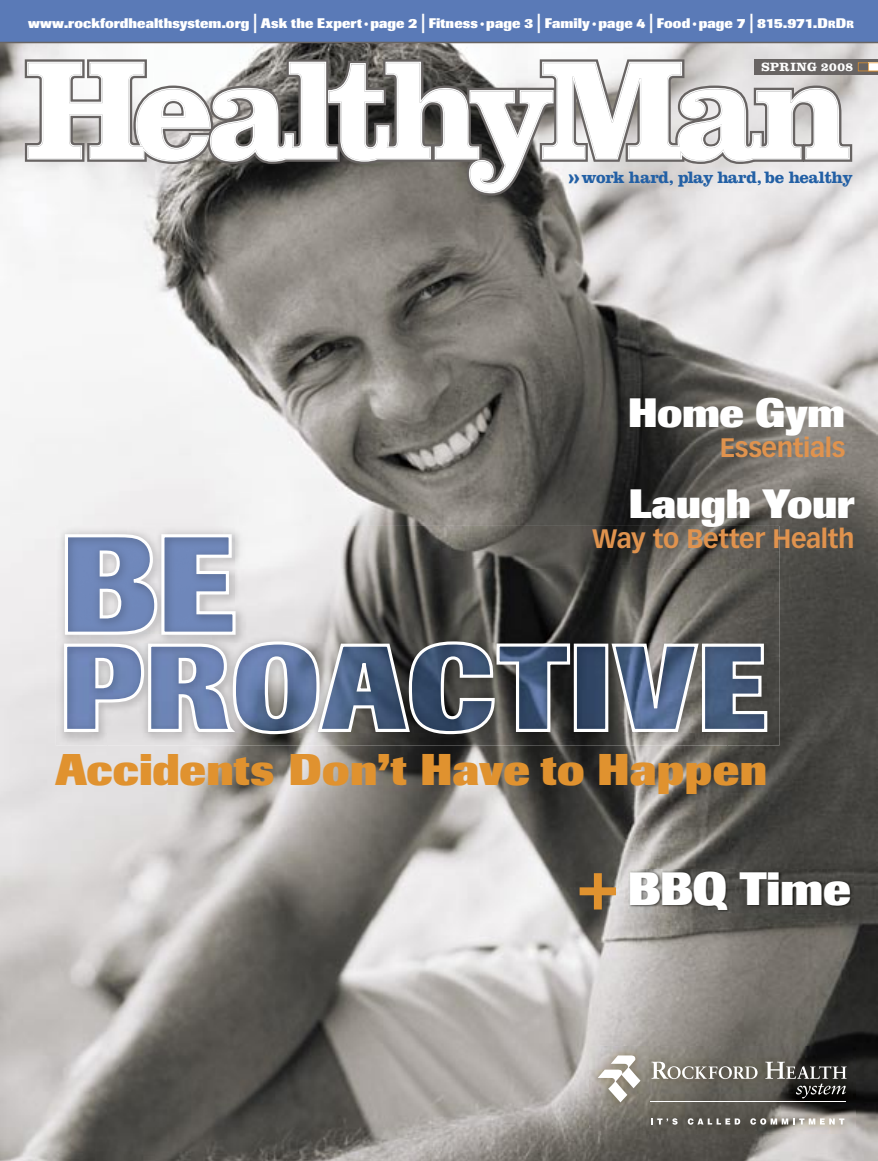
<style>
.page{position:relative;width:878px;height:1161px;background:#fff}
.page>*{position:absolute;margin:0;border:0;box-sizing:border-box;transform-origin:0 0}
.t1{font:800 46.2px "Imago";letter-spacing:-.01em;color:#fff}
.t2{font:800 43.95px "Imago";letter-spacing:.01em;color:#e0922f}
.t3{font:800 40.5px "Imago";letter-spacing:-.01em;color:#fff}
.t4{font:700 26.25px "Vectora LH";letter-spacing:-.015em;color:#e0934e}
.t5{font:700 17.1px "Clarendon";letter-spacing:-.03em;color:#2360a5}
.t6{font:800 13.8px "Imago";letter-spacing:.005em;color:#fff}
.t7{font:700 12.45px "Clarendon";letter-spacing:.035em;color:#fff}
.s1{font-size:19.35px}
.s2{font-size:11.1px}
.s3{font-size:10.35px}
.s4{font-size:26.25px}
</style>
<div class="page">
<img style="left:0;top:43px;width:878px;height:1118px">
<div style="left:0;top:0;width:878px;height:43px;background:#5a7ab7"></div>
<img style="left:589px;top:1046px;width:266px;height:87px">
<svg style="left:651px;top:1062px;width:106px;height:17px;background:#96938a"></svg>
<svg style="left:765px;top:1062px;width:81px;height:37px;background:#51504d"></svg>
<hr style="left:650px;top:1101px;width:195px;height:1px;background:#fff">
<svg style="left:597px;top:1055px;width:43px;height:47px"></svg>
<svg style="left:651px;top:1118px;width:26px;height:7px"></svg>
<svg style="left:687px;top:1118px;width:53px;height:7px"></svg>
<svg style="left:750px;top:1118px;width:94px;height:7px"></svg>
<svg style="left:22px;top:55px;width:856px;height:144px"></svg>
<svg style="left:579px;top:873px;width:37px;height:37px"></svg>
<img style="left:56px;top:526px;width:723px;height:44px">
<img style="left:56px;top:570px;width:51px;height:176px">
<img style="left:571px;top:570px;width:208px;height:88px">
<img style="left:727px;top:658px;width:52px;height:88px">
<img style="left:107px;top:733px;width:620px;height:13px">
<img style="left:571px;top:643px;width:38px;height:90px">
<svg style="left:62px;top:532px;width:509px;height:204px;background:#858c9a"></svg>
<div style="left:573px;top:644px;width:35px;height:88px;border:3px solid #fff"></div>
<svg style="left:609px;top:641px;width:159px;height:93px;background:#6f7a8c"></svg>
<img style="left:629px;top:870px;width:224px;height:42px">
<p class="t6" style="left:28px;top:15px;width:827px">www.rockfordhealthsystem.org <span class="s1">|</span> Ask the Expert <span class="s2">•</span> page 2 <span class="s1">|</span> Fitness <span class="s2">•</span> page 3 <span class="s1">|</span> Family <span class="s2">•</span> page 4 <span class="s1">|</span> Food <span class="s2">•</span> page 7 <span class="s1">|</span> 815.971.D<span class="s3">R</span>D<span class="s3">R</span></p>
<p class="t7" style="left:761px;top:59px;width:93px">SPRING 2008</p>
<p class="t5" style="left:567px;top:167px;width:287px"><span class="s4">»</span>work hard, play hard, be healthy</p>
<h3 class="t3" style="left:628px;top:388px;width:219px">Home Gym</h3>
<h3 class="t4" style="left:719px;top:431px;width:127px">Essentials</h3>
<h3 class="t3" style="left:628px;top:480px;width:227px">Laugh Your</h3>
<h3 class="t4" style="left:592px;top:523px;width:264px">Way to Better Health</h3>
<h2 class="t2" style="left:55px;top:744px;width:713px">Accidents Don’t Have to Happen</h2>
<h1 class="t1" style="left:627px;top:861px;width:225px">BBQ Time</h1>
</div>
